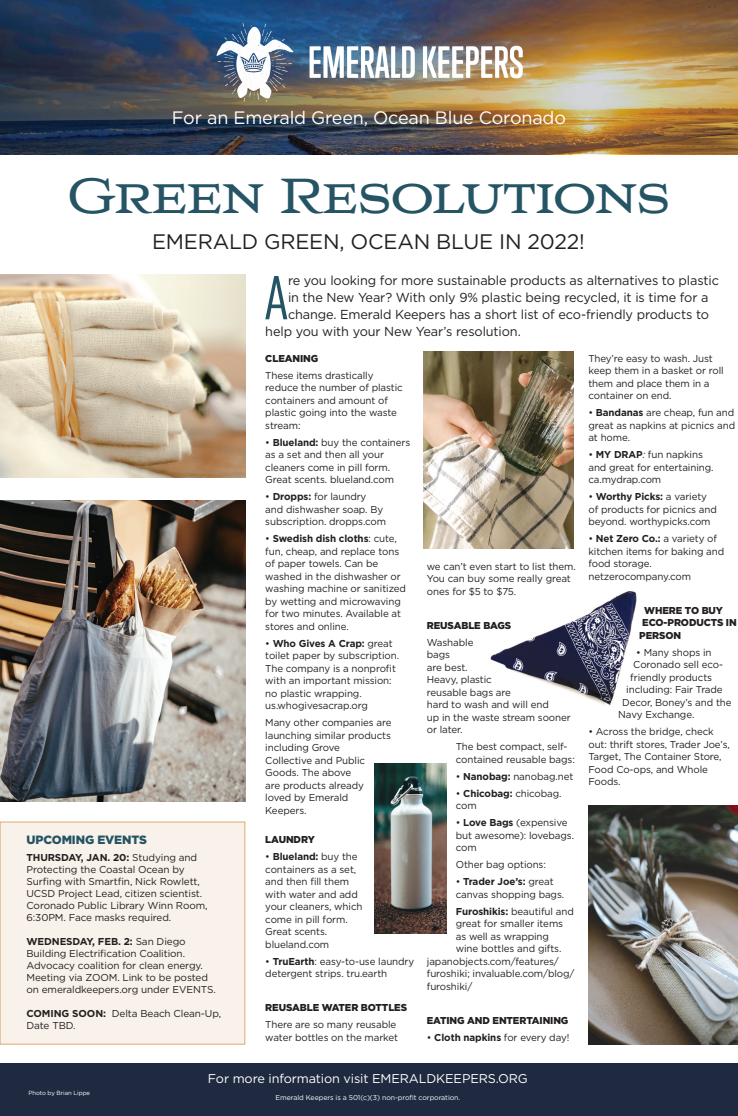
<style>
.page{position:relative;width:738px;height:1116px;background:#fff}
.page>*{position:absolute;margin:0;border:0;box-sizing:border-box;transform-origin:0 0}
.t1{font:61.6px "Gotham Condensed";color:#255464}
.t2{font:49px "Aviano Wedge No Bo";letter-spacing:-.07em;color:#255464;scale:.85 1}
.t3{font:21px "Gotham";letter-spacing:-.01em;color:#231f20}
.t4{font:18px "Gotham";letter-spacing:-.01em;color:#fff}
.t5{font:13px "Gotham";letter-spacing:-.01em;color:#231f20}
.t6{font:12.7px "Gotham";letter-spacing:-.01em;color:#fff}
.t7{font:900 12px "Gotham";letter-spacing:-.01em;color:#255464}
.t8{font:10px/12.5px "Gotham";letter-spacing:-.01em;color:#231f20}
.t9{font:900 10px "Gotham";letter-spacing:-.01em;color:#231f20}
.t10{font:7px "Gotham";letter-spacing:-.01em;color:#fff}
.t11{font:6px "Gotham";letter-spacing:-.01em;color:#fff}
.s1{font-weight:700}
.s2{font-style:italic}
</style>
<div class="page">
<img style="left:490px;top:591px;width:147px;height:115px">
<div style="left:0;top:1063px;width:738px;height:53px;background:#1f2a40"></div>
<img style="left:0;top:0;width:738px;height:154px">
<img style="left:211px;top:17px;width:322px;height:91px">
<img style="left:0;top:501px;width:245px;height:301px">
<img style="left:0;top:275px;width:245px;height:202px">
<div style="left:0;top:822px;width:245px;height:222px;background:#f9f2ea"></div>
<div style="left:0;top:822px;width:245px;height:223px;border:1px solid #ddab74"></div>
<img style="left:588px;top:806px;width:150px;height:239px">
<img style="left:424px;top:352px;width:149px;height:197px">
<img style="left:374px;top:764px;width:73px;height:170px">
<h3 class="t4" style="left:172px;top:106px;width:396px">For an Emerald Green, Ocean Blue Coronado</h3>
<h2 class="t2" style="left:66px;top:166px;width:713px">Green Resolutions</h2>
<h3 class="t3" style="left:152px;top:228px;width:434px">EMERALD GREEN, OCEAN BLUE IN 2022!</h3>
<p class="t7" style="left:26px;top:832px;width:122px">UPCOMING EVENTS</p>
<p class="t8" style="left:26px;top:851px;width:183px;line-height:12px"><span class="s1">THURSDAY, JAN. 20:</span> Studying and Protecting the Coastal Ocean by Surfing with Smartfin, Nick Rowlett, UCSD Project Lead, citizen scientist.<br>Coronado Public Library Winn Room, 6:30PM. Face masks required.</p>
<p class="t8" style="left:26px;top:935px;width:191px;line-height:12px"><span class="s1">WEDNESDAY, FEB. 2:</span> San Diego Building Electrification Coalition.<br>Advocacy coalition for clean energy.<br>Meeting via ZOOM. Link to be posted on emeraldkeepers.org under EVENTS.</p>
<p class="t8" style="left:26px;top:1007px;width:196px;line-height:12px"><span class="s1">COMING SOON:</span> Delta Beach Clean-Up,<br>Date TBD.</p>
<h1 class="t1" style="left:264px;top:265px;width:26px">A</h1>
<h3 class="t5" style="left:288px;top:272px;width:432px">re you looking for more sustainable products as alternatives to plastic</h3>
<h3 class="t5" style="left:288px;top:289px;width:422px">in the New Year? With only 9% plastic being recycled, it is time for a</h3>
<h3 class="t5" style="left:288px;top:306px;width:423px">change. Emerald Keepers has a short list of eco-friendly products to</h3>
<h3 class="t5" style="left:265px;top:323px;width:257px">help you with your New Year’s resolution.</h3>
<p class="t9" style="left:265px;top:351px;width:54px">CLEANING</p>
<p class="t8" style="left:265px;top:369px;width:139px">These items drastically reduce the number of plastic containers and amount of plastic going into the waste stream:</p>
<p class="t8" style="left:265px;top:436px;width:146px">• <span class="s1">Blueland:</span> buy the containers as a set and then all your cleaners come in pill form.<br>Great scents. blueland.com</p>
<p class="t8" style="left:265px;top:490px;width:122px">• <span class="s1">Dropps:</span> for laundry and dishwasher soap. By subscription. dropps.com</p>
<p class="t8" style="left:265px;top:532px;width:142px">• <span class="s1">Swedish dish cloths</span>: cute, fun, cheap, and replace tons of paper towels. Can be washed in the dishwasher or washing machine or sanitized by wetting and microwaving for two minutes. Available at stores and online.</p>
<p class="t8" style="left:265px;top:637px;width:135px">• <span class="s1">Who Gives A Crap:</span> great toilet paper by subscription.<br>The company is a nonprofit with an important mission: no plastic wrapping. us.whogivesacrap.org</p>
<p class="t8" style="left:265px;top:716px;width:128px">Many other companies are launching similar products including Grove<br>Collective and Public<br>Goods. The above<br>are products already loved by Emerald<br>Keepers.</p>
<p class="t9" style="left:265px;top:833px;width:51px">LAUNDRY</p>
<p class="t8" style="left:265px;top:850px;width:99px">• <span class="s1">Blueland:</span> buy the containers as a set, and then fill them with water and add your cleaners, which come in pill form.<br>Great scents. blueland.com</p>
<p class="t8" style="left:265px;top:955px;width:150px">• <span class="s1">TruEarth</span>: easy-to-use laundry detergent strips. tru.earth</p>
<p class="t9" style="left:265px;top:1001px;width:143px">REUSABLE WATER BOTTLES</p>
<p class="t8" style="left:265px;top:1018px;width:134px">There are so many reusable water bottles on the market</p>
<p class="t8" style="left:427px;top:560px;width:150px">we can’t even start to list them.<br>You can buy some really great ones for $5 to $75.</p>
<p class="t9" style="left:427px;top:618px;width:86px">REUSABLE BAGS</p>
<p class="t8" style="left:427px;top:636px;width:145px">Washable<br>bags<br>are best.<br>Heavy, plastic<br>reusable bags are<br>hard to wash and will end<br>up in the waste stream sooner or later.</p>
<p class="t8" style="left:456px;top:740px;width:121px">The best compact, self&shy;contained reusable bags:</p>
<p class="t8" style="left:456px;top:770px;width:119px">• <span class="s1">Nanobag:</span> nanobag.net</p>
<p class="t8" style="left:456px;top:787px;width:107px">• <span class="s1">Chicobag:</span> chicobag. com</p>
<p class="t8" style="left:456px;top:816px;width:120px">• <span class="s1">Love Bags</span> (expensive but awesome): lovebags. com</p>
<p class="t8" style="left:456px;top:858px;width:92px">Other bag options:</p>
<p class="t8" style="left:456px;top:875px;width:110px">• <span class="s1">Trader Joe’s:</span> great canvas shopping bags.</p>
<p class="t8" style="left:456px;top:905px;width:120px"><span class="s1">Furoshikis:</span> beautiful and</p>
<p class="t8" style="left:456px;top:917px;width:109px">great for smaller items</p>
<p class="t8" style="left:456px;top:930px;width:95px">as well as wrapping</p>
<p class="t8" style="left:456px;top:942px;width:107px">wine bottles and gifts.</p>
<p class="t8" style="left:427px;top:955px;width:134px">japanobjects.com/features/</p>
<p class="t8" style="left:427px;top:967px;width:149px">furoshiki; invaluable.com/blog/</p>
<p class="t8" style="left:427px;top:980px;width:47px">furoshiki/</p>
<p class="t9" style="left:427px;top:1013px;width:143px">EATING AND ENTERTAINING</p>
<p class="t8" style="left:427px;top:1031px;width:144px">• <span class="s1">Cloth napkins</span> for every day!</p>
<p class="t8" style="left:588px;top:352px;width:137px">They’re easy to wash. Just keep them in a basket or roll them and place them in a container on end.</p>
<p class="t8" style="left:588px;top:406px;width:148px;text-align:justify">• <span class="s1">Bandanas</span> are cheap, fun and great as napkins at picnics and at home.</p>
<p class="t8" style="left:588px;top:448px;width:127px">• <span class="s1">MY DRAP</span><span class="s2">:</span> fun napkins and great for entertaining. ca.mydrap.com</p>
<p class="t8" style="left:588px;top:490px;width:130px">• <span class="s1">Worthy Picks:</span> a variety of products for picnics and beyond. worthypicks.com</p>
<p class="t8" style="left:588px;top:532px;width:137px">• <span class="s1">Net Zero Co.:</span> a variety of kitchen items for baking and food storage. netzerocompany.com</p>
<p class="t9" style="left:644px;top:603px;width:80px">WHERE TO BUY</p>
<p class="t9" style="left:642px;top:616px;width:96px">ECO-PRODUCTS IN</p>
<p class="t9" style="left:639px;top:628px;width:43px">PERSON</p>
<p class="t8" style="left:636px;top:646px;width:77px">• Many shops in</p>
<p class="t8" style="left:633px;top:658px;width:91px">Coronado sell eco-</p>
<p class="t8" style="left:630px;top:671px;width:83px">friendly products</p>
<p class="t8" style="left:626px;top:683px;width:98px">including: Fair Trade</p>
<p class="t8" style="left:622px;top:696px;width:111px">Decor, Boney’s and the</p>
<p class="t8" style="left:618px;top:708px;width:78px">Navy Exchange.</p>
<p class="t8" style="left:588px;top:725px;width:143px">• Across the bridge, check out: thrift stores, Trader Joe’s,<br>Target, The Container Store,<br>Food Co-ops, and Whole<br>Foods.</p>
<p class="t11" style="left:28px;top:1089px;width:63px">Photo by Brian Lippe</p>
<p class="t6" style="left:208px;top:1070px;width:321px">For more information visit EMERALDKEEPERS.ORG</p>
<p class="t10" style="left:276px;top:1093px;width:186px">Emerald Keepers is a 501(c)(3) non-profit corporation.</p>
</div>
